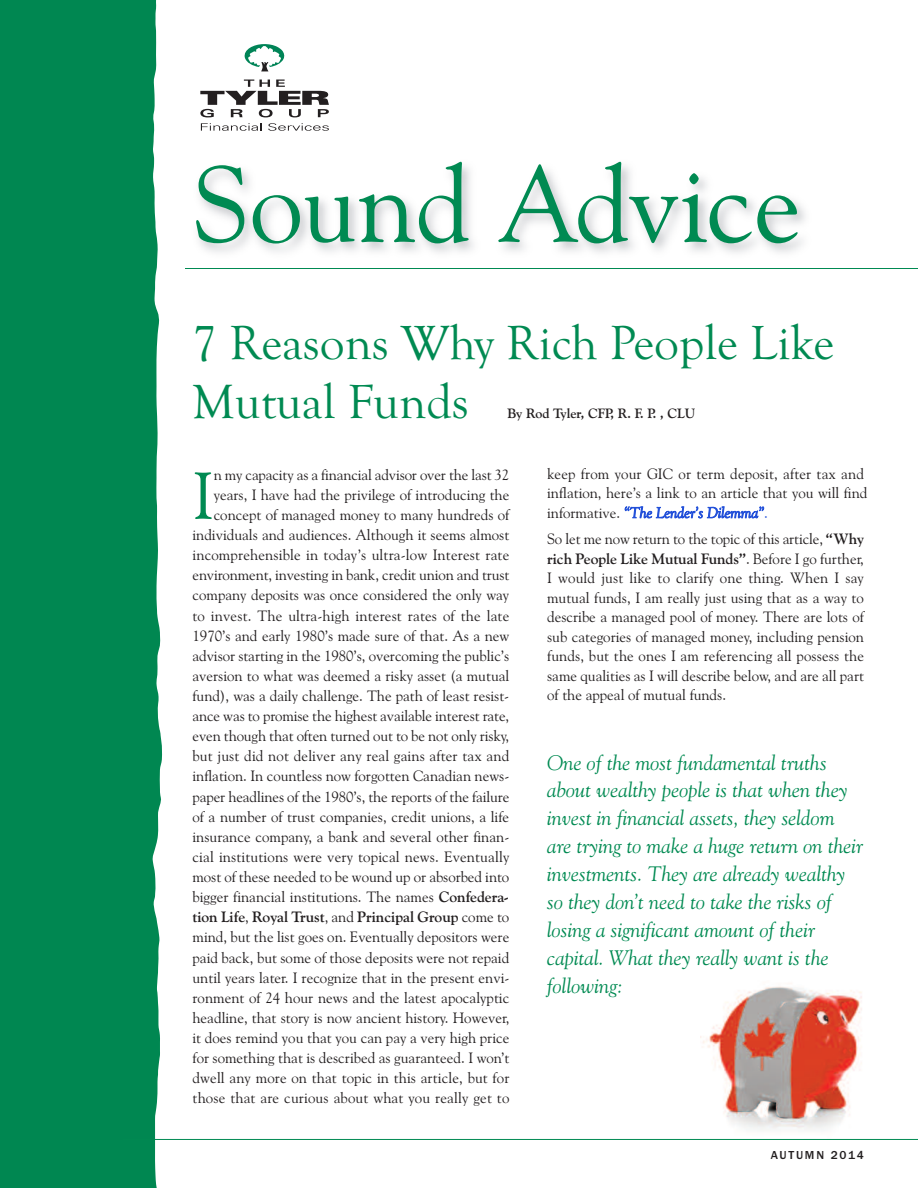
<style>
.page{position:relative;width:918px;height:1188px;background:#fff}
.page>*{position:absolute;margin:0;border:0;box-sizing:border-box;transform-origin:0 0}
.t1{font:108px "Goudy Old Style BT";color:#008a52}
.t2{font:66.3px "Goudy Old Style BT";color:#008a52}
.t3{font:49.5px/58.2px "Goudy Old Style T";color:#008a52}
.t4{font:italic 21px/27.9px "Goudy Old Style BT";color:#008a52}
.t5{font:15px/20.1px "Goudy Old Style BT";color:#231f20;text-align:right}
.t6{font:700 13.5px "Goudy Old Style BT";color:#231f20}
.t7{font:500 12px "Franklin Gothic";letter-spacing:.15em;color:#231f20}
.s1{font-weight:700}
.s2{font-style:italic;color:#2250d9}
.s3{color:#2250d9}
</style>
<div class="page">
<svg style="left:200px;top:44px;width:129px;height:87px"></svg>
<hr style="left:113px;top:268px;width:805px;height:1px;background:#008a52">
<img style="left:700px;top:986px;width:162px;height:153px">
<div style="left:0;top:0;width:185px;height:1188px;background:#fff"></div>
<div style="left:23px;top:0;width:139px;height:1188px;background:#008751"></div>
<div style="left:0;top:0;width:23px;height:1188px;background:#008751"></div>
<hr style="left:123px;top:1139px;width:795px;height:1px;background:#008a52">
<h1 class="t1" style="left:192px;top:141px;width:611px">Sound Advice</h1>
<h3 class="t3" style="left:192px;top:313px;width:643px">7 Reasons Why Rich People Like<br>Mutual Funds</h3>
<p class="t6" style="left:507px;top:405px;width:189px">By Rod Tyler, CFP, R. F. P. , CLU</p>
<p class="t5" style="left:192px;top:465px;width:319px">n my capacity as a financial advisor over the last 32 years, I have had the privilege of introducing the concept of managed money to many hundreds of individuals and audiences. Although it seems almost incomprehensible in today’s ultra-low Interest rate environment, investing in bank, credit union and trust company deposits was once considered the only way to invest. The ultra-high interest rates of the late 1970’s and early 1980’s made sure of that. As a new advisor starting in the 1980’s, overcoming the public’s aversion to what was deemed a risky asset (a mutual fund), was a daily challenge. The path of least resist&shy;ance was to promise the highest available interest rate, even though that often turned out to be not only risky, but just did not deliver any real gains after tax and inflation. In countless now forgotten Canadian news&shy;paper headlines of the 1980’s, the reports of the failure of a number of trust companies, credit unions, a life insurance company, a bank and several other finan&shy;cial institutions were very topical news. Eventually most of these needed to be wound up or absorbed into bigger financial institutions. The names <span class="s1">Confedera&shy;tion Life</span>, <span class="s1">Royal Trust</span>, and <span class="s1">Principal Group</span> come to mind, but the list goes on. Eventually depositors were paid back, but some of those deposits were not repaid until years later. I recognize that in the present envi&shy;ronment of 24 hour news and the latest apocalyptic headline, that story is now ancient history. However, it does remind you that you can pay a very high price for something that is described as guaranteed. I won’t dwell any more on that topic in this article, but for those that are curious about what you really get to</p>
<p class="t5" style="left:547px;top:464px;width:322px;line-height:19.4px;text-align:left">keep from your GIC or term deposit, after tax and inflation, here’s a link to an article that you will find informative. <span class="s2">“The Lender’s Dilemma”</span><span class="s3">.</span></p>
<h2 class="t2" style="left:192px;top:457px;width:23px">I</h2>
<p class="t5" style="left:547px;top:529px;width:318px;line-height:19.5px;text-align:justify">So let me now return to the topic of this article, <span class="s1">“Why rich People Like Mutual Funds”</span>. Before I go further, I would just like to clarify one thing. When I say mutual funds, I am really just using that as a way to describe a managed pool of money. There are lots of sub categories of managed money, including pension funds, but the ones I am referencing all possess the same qualities as I will describe below, and are all part of the appeal of mutual funds.</p>
<p class="t4" style="left:547px;top:748px;width:318px">One of the most fundamental truths about wealthy people is that when they invest in financial assets, they seldom are trying to make a huge return on their investments. They are already wealthy so they don’t need to take the risks of losing a significant amount of their capital. What they really want is the following:</p>
<p class="t7" style="left:771px;top:1148px;width:95px">AUTUMN 2014</p>
</div>
